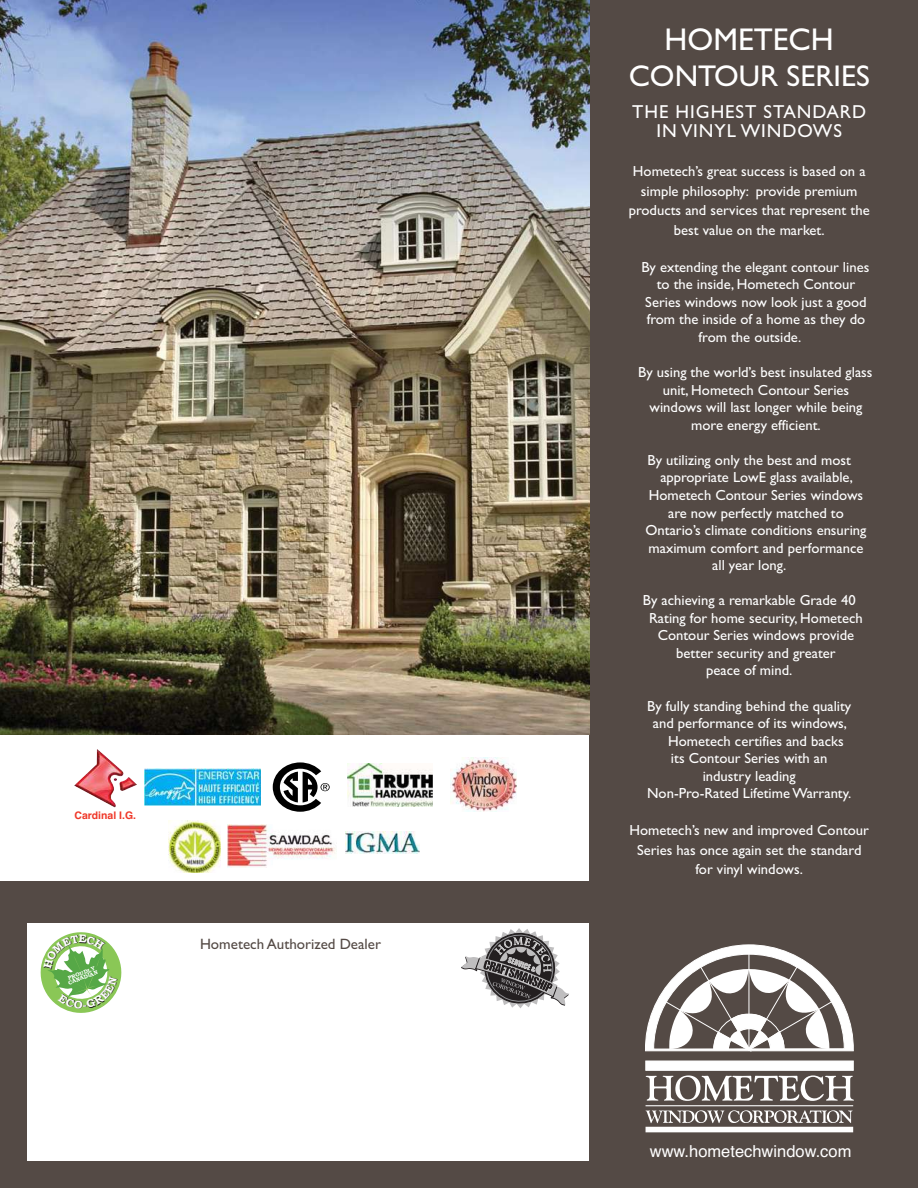
<style>
.page{position:relative;width:918px;height:1188px;background:#fff}
.page>*{position:absolute;margin:0;border:0;box-sizing:border-box;transform-origin:0 0}
.t1{font:31.5px "Gill Sans";color:#fff}
.t2{font:30px "Gill Sans";color:#fff}
.t3{font:18.75px/19.5px "Gill Sans";letter-spacing:.05em;color:#fff;text-align:center}
.t4{font:16.5px "Helvetica";color:#fff}
.t5{font:15px "Gill Sans";color:#544a45}
.t6{font:14.7px/17.5px "Gill Sans";color:#fff;text-align:center}
.t7{font:700 10.5px "Helvetica";color:#ef3829}
.t8{font:5.55px/4.5px "Bookman Old Style Bold+T42+SQPKIM";color:#fff}
</style>
<div class="page">
<div style="left:0;top:882px;width:918px;height:306px;background:#544a45"></div>
<div style="left:27px;top:924px;width:690px;height:237px;background:#fff"></div>
<div style="left:590px;top:0;width:328px;height:1188px;background:#544a45"></div>
<div style="left:646px;top:1061px;width:207px;height:9px;background:#fff"></div>
<hr style="left:646px;top:1105px;width:207px;height:1px;background:#fff">
<div style="left:646px;top:1127px;width:207px;height:5px;background:#fff"></div>
<svg style="left:645px;top:944px;width:209px;height:108px"></svg>
<svg style="left:646px;top:1075px;width:208px;height:26px"></svg>
<svg style="left:646px;top:1110px;width:207px;height:13px"></svg>
<img style="left:346px;top:832px;width:74px;height:21px">
<svg style="left:273px;top:762px;width:57px;height:50px"></svg>
<img style="left:145px;top:768px;width:116px;height:37px">
<img style="left:227px;top:824px;width:109px;height:43px">
<img style="left:450px;top:758px;width:67px;height:54px">
<img style="left:74px;top:749px;width:63px;height:58px">
<img style="left:0;top:0;width:590px;height:735px">
<svg style="left:347px;top:763px;width:86px;height:44px"></svg>
<img style="left:348px;top:764px;width:85px;height:42px">
<img style="left:169px;top:821px;width:52px;height:52px">
<svg style="left:461px;top:928px;width:108px;height:80px"></svg>
<svg style="left:40px;top:932px;width:82px;height:81px"></svg>
<p class="t7" style="left:75px;top:812px;width:63px">Cardinal I.G.</p>
<p class="t8" style="left:66px;top:977px;width:33px;rotate:-20deg">PROUDLY<br>CANADIAN</p>
<p class="t5" style="left:200px;top:939px;width:182px">Hometech Authorized Dealer</p>
<h1 class="t1" style="left:665px;top:29px;width:171px">HOMETECH</h1>
<h2 class="t2" style="left:629px;top:66px;width:243px">CONTOUR SERIES</h2>
<p class="t3" style="left:632px;top:104px;width:235px">THE HIGHEST STANDARD<br>IN VINYL WINDOWS</p>
<p class="t6" style="left:629px;top:163px;width:242px;line-height:19.5px">Hometech’s great success is based on a simple philosophy: provide premium products and services that represent the best value on the market.</p>
<p class="t6" style="left:641px;top:260px;width:229px">By extending the elegant contour lines</p>
<p class="t6" style="left:657px;top:277px;width:200px">to the inside, Hometech Contour</p>
<p class="t6" style="left:645px;top:295px;width:223px">Series windows now look just a good</p>
<p class="t6" style="left:647px;top:312px;width:220px">from the inside of a home as they do</p>
<p class="t6" style="left:699px;top:330px;width:104px">from the outside.</p>
<p class="t6" style="left:638px;top:365px;width:236px">By using the world’s best insulated glass unit, Hometech Contour Series windows will last longer while being more energy efficient.</p>
<p class="t6" style="left:648px;top:453px;width:205px">By utilizing only the best and most</p>
<p class="t6" style="left:660px;top:470px;width:194px">appropriate LowE glass available,</p>
<p class="t6" style="left:649px;top:488px;width:216px">Hometech Contour Series windows</p>
<p class="t6" style="left:668px;top:505px;width:177px">are now perfectly matched to</p>
<p class="t6" style="left:646px;top:523px;width:222px">Ontario’s climate conditions ensuring</p>
<p class="t6" style="left:649px;top:541px;width:216px">maximum comfort and performance</p>
<p class="t6" style="left:712px;top:558px;width:75px">all year long.</p>
<p class="t6" style="left:643px;top:593px;width:222px">By achieving a remarkable Grade 40<br>Rating for home security, Hometech<br>Contour Series windows provide better security and greater<br>peace of mind.</p>
<p class="t6" style="left:647px;top:698px;width:206px">By fully standing behind the quality</p>
<p class="t6" style="left:653px;top:716px;width:196px">and performance of its windows,</p>
<p class="t6" style="left:668px;top:734px;width:177px">Hometech certifies and backs</p>
<p class="t6" style="left:671px;top:751px;width:158px">its Contour Series with an</p>
<p class="t6" style="left:703px;top:769px;width:95px">industry leading</p>
<p class="t6" style="left:647px;top:786px;width:206px">Non-Pro-Rated Lifetime Warranty.</p>
<p class="t6" style="left:629px;top:822px;width:241px;line-height:19.5px">Hometech’s new and improved Contour<br>Series has once again set the standard for vinyl windows.</p>
<p class="t4" style="left:650px;top:1146px;width:203px">www.hometechwindow.com</p>
</div>
